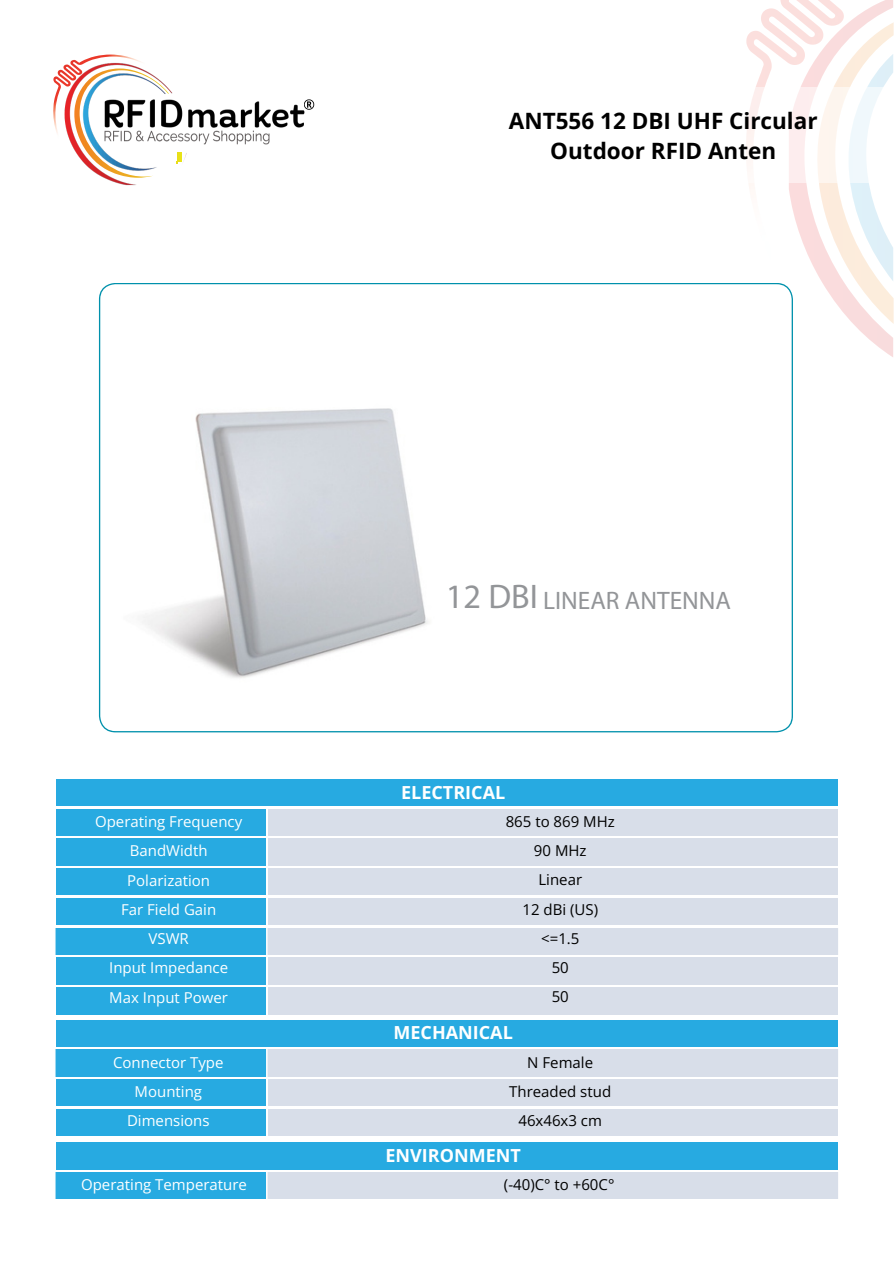
<style>
.page{position:relative;width:894px;height:1264px;background:#fff}
.page>*{position:absolute;margin:0;border:0;box-sizing:border-box;transform-origin:0 0}
.t1{font:34.2px "Myriad Pro";color:#939598}
.t2{font:25.35px "Myriad Pro";color:#939598}
.t3{font:700 22.5px/30.3px "Open Sans";color:#000;text-align:center}
.t4{font:700 18px "Open Sans";color:#fff}
.t5{font:15px/29.2px "Open Sans";color:#fff;text-align:center}
.t6{font:15px/29.2px "Open Sans";color:#000;text-align:center}
</style>
<div class="page">
<svg style="left:792px;top:0;width:100px;height:357px"></svg>
<img style="left:843px;top:22px;width:50px;height:302px">
<img style="left:746px;top:0;width:97px;height:352px">
<img style="left:314px;top:87px;width:578px;height:96px">
<img style="left:104px;top:100px;width:201px;height:86px">
<img style="left:93px;top:171px;width:76px;height:7px">
<svg style="left:176px;top:152px;width:6px;height:12px"></svg>
<img style="left:53px;top:55px;width:120px;height:116px">
<img style="left:98px;top:124px;width:178px;height:28px">
<svg style="left:304px;top:99px;width:10px;height:11px"></svg>
<svg style="left:99px;top:283px;width:693px;height:449px"></svg>
<div style="left:55px;top:779px;width:782px;height:236px;background:#27aae1"></div>
<div style="left:267px;top:808px;width:570px;height:207px;background:#d8dee9"></div>
<hr style="left:54px;top:806px;width:213px;height:2px;background:#fff">
<hr style="left:267px;top:806px;width:572px;height:2px;background:#fff">
<hr style="left:54px;top:836px;width:213px;height:1px;background:#fff">
<hr style="left:267px;top:836px;width:572px;height:1px;background:#fff">
<hr style="left:54px;top:866px;width:213px;height:1px;background:#fff">
<hr style="left:267px;top:866px;width:572px;height:1px;background:#fff">
<hr style="left:54px;top:895px;width:213px;height:2px;background:#fff">
<hr style="left:267px;top:895px;width:572px;height:2px;background:#fff">
<hr style="left:54px;top:925px;width:213px;height:2px;background:#fff">
<hr style="left:267px;top:925px;width:572px;height:2px;background:#fff">
<hr style="left:54px;top:955px;width:213px;height:2px;background:#fff">
<hr style="left:267px;top:955px;width:572px;height:2px;background:#fff">
<hr style="left:54px;top:985px;width:213px;height:1px;background:#fff">
<hr style="left:267px;top:985px;width:572px;height:1px;background:#fff">
<svg style="left:266px;top:808px;width:1px;height:207px"></svg>
<div style="left:55px;top:1020px;width:782px;height:116px;background:#27aae1"></div>
<div style="left:267px;top:1048px;width:570px;height:88px;background:#d8dee9"></div>
<hr style="left:54px;top:1047px;width:213px;height:1px;background:#fff">
<hr style="left:267px;top:1047px;width:572px;height:1px;background:#fff">
<hr style="left:54px;top:1077px;width:213px;height:1px;background:#fff">
<hr style="left:267px;top:1077px;width:572px;height:1px;background:#fff">
<hr style="left:54px;top:1106px;width:213px;height:2px;background:#fff">
<hr style="left:267px;top:1106px;width:572px;height:2px;background:#fff">
<svg style="left:266px;top:1048px;width:1px;height:88px"></svg>
<div style="left:55px;top:1142px;width:782px;height:57px;background:#27aae1"></div>
<div style="left:267px;top:1170px;width:571px;height:30px;background:#d8dee9"></div>
<hr style="left:54px;top:1170px;width:213px;height:1px;background:#fff">
<hr style="left:267px;top:1170px;width:572px;height:1px;background:#fff">
<svg style="left:266px;top:1171px;width:1px;height:28px"></svg>
<hr style="left:837px;top:1171px;width:2px;height:28px;background:#fff">
<hr style="left:267px;top:1199px;width:572px;height:2px;background:#fff">
<p class="t3" style="left:508px;top:105px;width:310px">ANT556 12 DBI UHF Circular<br>Outdoor RFID Anten</p>
<p class="t5" style="left:95px;top:806px;width:149px">Operating Frequency<br>BandWidth<br>Polarization<br>Far Field Gain<br>VSWR<br>Input Impedance<br>Max Input Power</p>
<p class="t5" style="left:113px;top:1047px;width:112px">Connector Type<br>Mounting<br>Dimensions</p>
<p class="t5" style="left:81px;top:1169px;width:167px">Operating Temperature</p>
<p class="t1" style="left:446px;top:582px;width:93px">12 DBI</p>
<p class="t2" style="left:543px;top:589px;width:189px">LINEAR ANTENNA</p>
<p class="t4" style="left:401px;top:779px;width:106px">ELECTRICAL</p>
<p class="t6" style="left:505px;top:806px;width:111px">865 to 869 MHz<br>90 MHz<br>Linear<br>12 dBi (US) &lt;=1.5<br>50<br>50</p>
<p class="t4" style="left:393px;top:1020px;width:121px">MECHANICAL</p>
<p class="t6" style="left:509px;top:1047px;width:103px">N Female<br>Threaded stud<br>46x46x3 cm</p>
<p class="t4" style="left:385px;top:1142px;width:137px">ENVIRONMENT</p>
<h3 class="t6" style="left:504px;top:1169px;width:112px">(-40)C° to +60C°</h3>
</div>
